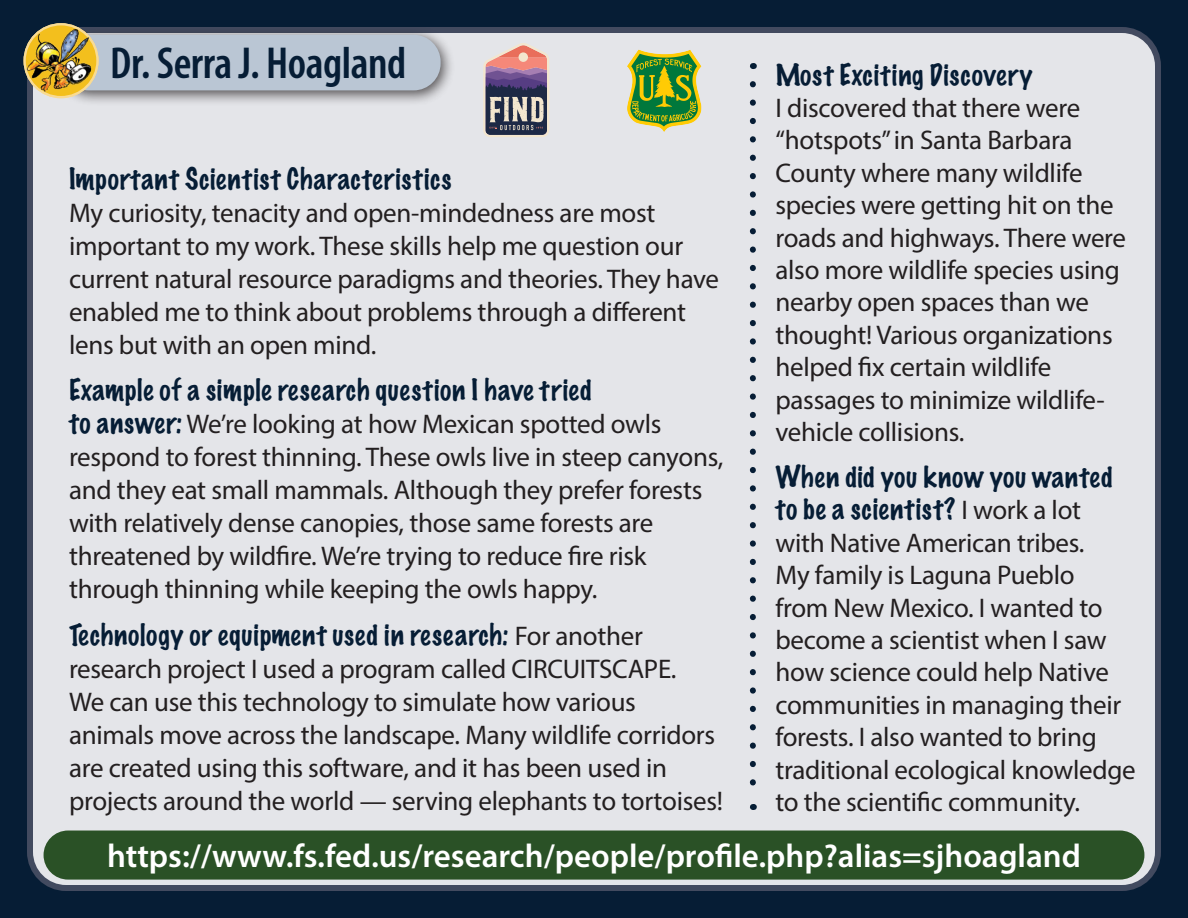
<style>
.page{position:relative;width:1188px;height:918px;background:#061d35}
.page>*{position:absolute;margin:0;border:0;box-sizing:border-box;transform-origin:0 0}
.Back_Name{font:600 condensed 45px "Myriad Pro";letter-spacing:-.01em;color:#061d35}
.Back_WEB{font:600 33px "Myriad Pro";color:#fff}
.BACK_TEXT{font:27px/33px "Myriad Pro";letter-spacing:-.01em;color:#231f20}
.subheads{font:27px/32.4px "Myriad Pro";letter-spacing:-.01em;color:#231f20}
.subheads-2{font:100 27px "Marker Felt";letter-spacing:.025em;color:#061d35}
.BACK_SUBHEADS{font:100 27px "Marker Felt";letter-spacing:.03em;color:#061d35}
.s1{font-family:"Marker Felt";font-weight:100;color:#061d35}
</style>
<div class="page">
<div style="left:30px;top:30px;width:1128px;height:858px;background:#e4e5e9;border-radius:36px"></div>
<div style="left:27px;top:27px;width:1134px;height:864px;border:6px solid #424a5f;border-radius:36px"></div>
<div style="left:44px;top:831px;width:1100px;height:49px;background:#2a5126;border-radius:25px"></div>
<div style="left:52px;top:26px;width:403px;height:80px;background:#231f20;opacity:.75"></div>
<div style="left:62px;top:35px;width:379px;height:55px;background:#bac6d4;border-radius:27px"></div>
<img style="left:25px;top:29px;width:73px;height:64px">
<svg style="left:627px;top:50px;width:74px;height:82px"></svg>
<svg style="left:483px;top:43px;width:66px;height:94px;background:#907c89"></svg>
<img style="left:25px;top:24px;width:72px;height:73px;border-radius:50%">
<div style="left:24px;top:23px;width:75px;height:75px;border:2px solid #f9db93;border-radius:50%"></div>
<svg style="left:750px;top:84px;width:6px;height:702px"></svg>
<p class="Back_Name" style="left:110px;top:35px;width:298px">Dr. Serra J. Hoagland</p>
<p class="subheads-2" style="left:775px;top:53px;width:259px">Most Exciting Discovery</p>
<p class="BACK_TEXT" style="left:775px;top:91px;width:352px">I discovered that there were “hotspots” in Santa Barbara<br>County where many wildlife species were getting hit on the roads and highways. There were also more wildlife species using nearby open spaces than we thought! Various organizations helped fix certain wildlife passages to minimize wildlife&shy;vehicle collisions.</p>
<p class="subheads" style="left:775px;top:461px;width:362px"><span class="s1">When did you know you wanted to be a scientist?</span> I work a lot with Native American tribes.<br>My family is Laguna Pueblo<br>from New Mexico. I wanted to become a scientist when I saw how science could help Native communities in managing their forests. I also wanted to bring traditional ecological knowledge to the scientific community.</p>
<p class="Back_WEB" style="left:107px;top:835px;width:975px">https://www.fs.fed.us/research/people/profile.php?alias=sjhoagland</p>
<p class="BACK_SUBHEADS" style="left:69px;top:157px;width:384px">Important Scientist Characteristics</p>
<p class="BACK_TEXT" style="left:69px;top:196px;width:652px">My curiosity, tenacity and open-mindedness are most important to my work. These skills help me question our current natural resource paradigms and theories. They have enabled me to think about problems through a different lens but with an open mind.</p>
<p class="subheads-2" style="left:69px;top:369px;width:524px">Example of a simple research question I have tried</p>
<p class="BACK_TEXT" style="left:69px;top:407px;width:656px"><span class="s1">to answer:</span> We’re looking at how Mexican spotted owls respond to forest thinning. These owls live in steep canyons, and they eat small mammals. Although they prefer forests with relatively dense canopies, those same forests are threatened by wildfire. We’re trying to reduce fire risk through thinning while keeping the owls happy.</p>
<p class="BACK_TEXT" style="left:69px;top:619px;width:656px"><span class="s1">Technology or equipment used in research:</span> For another research project I used a program called CIRCUITSCAPE.<br>We can use this technology to simulate how various animals move across the landscape. Many wildlife corridors are created using this software, and it has been used in projects around the world — serving elephants to tortoises!</p>
</div>
